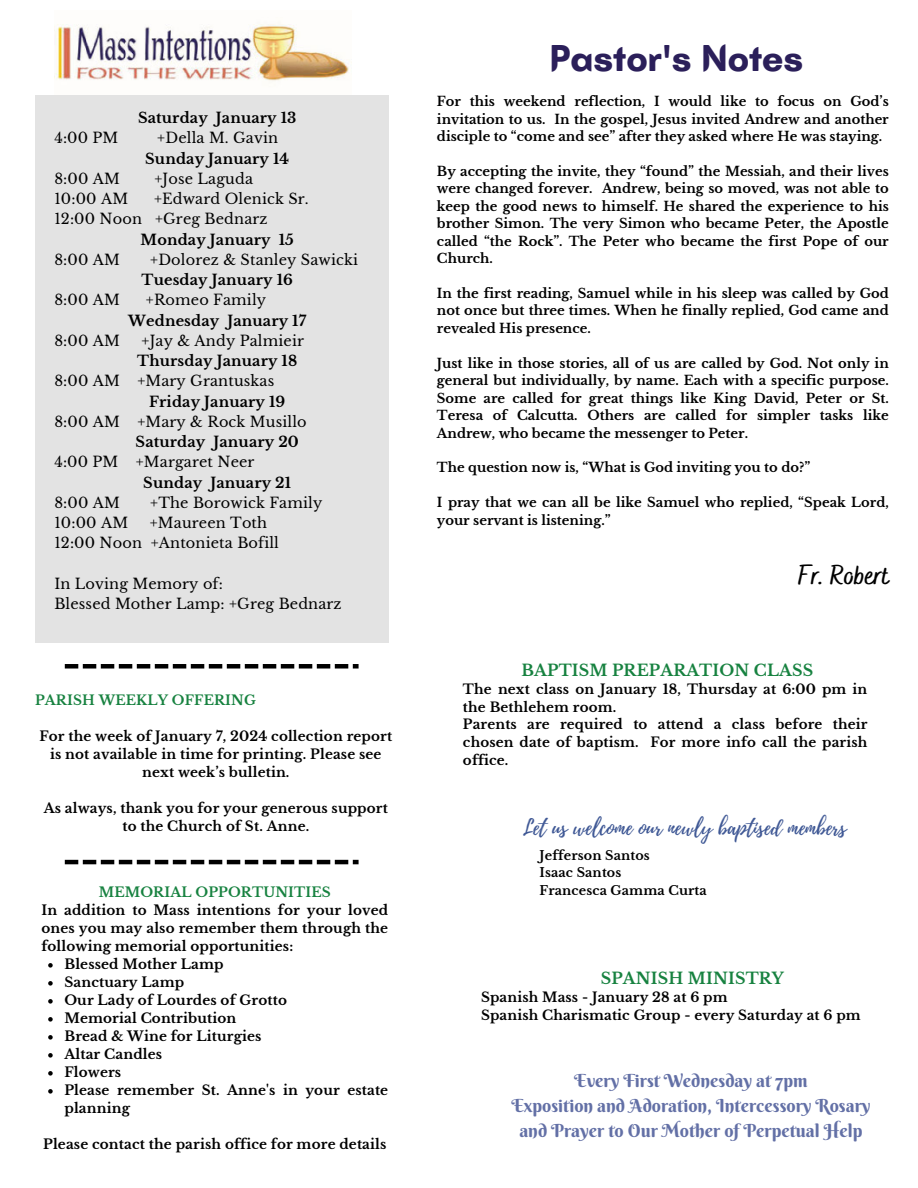
<style>
.page{position:relative;width:918px;height:1188px;background:#fff}
.page>*{position:absolute;margin:0;border:0;box-sizing:border-box;transform-origin:0 0}
.t1{font:700 38.25px "Batangas";color:#2b1f5a}
.t2{font:700 27px "Bakerie Smooth";color:#000}
.t3{font:21px "Playlist Script";color:#3f5895}
.t4{font:18px/24.8px "Berkshire Swash";color:#6370a6;text-align:center}
.t5{font:700 15.75px "Libre Baskerville";letter-spacing:.01em;color:#178240}
.t6{font:14.55px/20.2px "Libre Baskerville";letter-spacing:.01em;color:#000}
.t7{font:700 14.55px "Libre Baskerville";letter-spacing:.01em;color:#000}
.t8{font:700 13.5px/17.9px "Libre Baskerville";letter-spacing:.01em;color:#000;text-align:center}
.t9{font:700 13.5px "Libre Baskerville";letter-spacing:.01em;color:#178240}
.t10{font:700 13.05px/17.4px "Libre Baskerville";color:#000;text-align:justify}
.t11{font:700 12.75px/17.5px "Libre Baskerville";letter-spacing:.01em;color:#000}
</style>
<div class="page">
<img style="left:55px;top:24px;width:297px;height:57px">
<div style="left:35px;top:95px;width:353px;height:548px;background:#e3e3e3"></div>
<svg style="left:65px;top:860px;width:294px;height:4px"></svg>
<svg style="left:65px;top:664px;width:294px;height:5px"></svg>
<svg style="left:48px;top:963px;width:5px;height:5px"></svg>
<svg style="left:48px;top:981px;width:5px;height:5px"></svg>
<svg style="left:48px;top:999px;width:5px;height:5px"></svg>
<svg style="left:48px;top:1017px;width:5px;height:5px"></svg>
<svg style="left:48px;top:1035px;width:5px;height:5px"></svg>
<svg style="left:48px;top:1053px;width:5px;height:5px"></svg>
<svg style="left:48px;top:1071px;width:5px;height:5px"></svg>
<svg style="left:48px;top:1089px;width:5px;height:5px"></svg>
<p class="t7" style="left:138px;top:109px;width:160px">Saturday January 13</p>
<p class="t6" style="left:54px;top:128px;width:66px">4:00 PM</p>
<p class="t6" style="left:157px;top:128px;width:122px">+Della M. Gavin</p>
<p class="t7" style="left:145px;top:150px;width:145px">Sunday January 14</p>
<p class="t6" style="left:54px;top:169px;width:67px">8:00 AM</p>
<p class="t6" style="left:155px;top:169px;width:100px">+Jose Laguda</p>
<p class="t6" style="left:54px;top:189px;width:75px">10:00 AM</p>
<p class="t6" style="left:54px;top:189px;width:256px;text-indent:100px">+Edward Olenick Sr.<br>12:00 Noon +Greg Bednarz</p>
<p class="t7" style="left:141px;top:231px;width:155px">Monday January 15</p>
<p class="t6" style="left:54px;top:250px;width:67px">8:00 AM</p>
<p class="t6" style="left:150px;top:250px;width:209px">+Dolorez &amp; Stanley Sawicki</p>
<p class="t7" style="left:142px;top:271px;width:153px">Tuesday January 16</p>
<p class="t6" style="left:54px;top:290px;width:67px">8:00 AM</p>
<p class="t6" style="left:146px;top:290px;width:122px">+Romeo Family</p>
<p class="t7" style="left:128px;top:312px;width:179px">Wednesday January 17</p>
<p class="t6" style="left:54px;top:331px;width:67px">8:00 AM</p>
<p class="t6" style="left:142px;top:331px;width:164px">+Jay &amp; Andy Palmieir</p>
<p class="t7" style="left:137px;top:352px;width:162px">Thursday January 18</p>
<p class="t6" style="left:54px;top:371px;width:222px">8:00 AM +Mary Grantuskas</p>
<p class="t7" style="left:149px;top:393px;width:138px">Friday January 19</p>
<p class="t6" style="left:54px;top:412px;width:254px">8:00 AM +Mary &amp; Rock Musillo</p>
<p class="t7" style="left:136px;top:433px;width:165px">Saturday January 20</p>
<p class="t6" style="left:54px;top:452px;width:202px">4:00 PM +Margaret Neer</p>
<p class="t7" style="left:143px;top:474px;width:149px">Sunday January 21</p>
<p class="t6" style="left:54px;top:493px;width:67px">8:00 AM</p>
<p class="t6" style="left:150px;top:493px;width:174px">+The Borowick Family</p>
<p class="t6" style="left:54px;top:513px;width:75px">10:00 AM</p>
<p class="t6" style="left:54px;top:513px;width:226px;text-indent:95px">+Maureen Toth<br>12:00 Noon +Antonieta Bofill</p>
<p class="t6" style="left:54px;top:574px;width:289px">In Loving Memory of:<br>Blessed Mother Lamp: +Greg Bednarz</p>
<p class="t9" style="left:35px;top:691px;width:222px">PARISH WEEKLY OFFERING</p>
<p class="t8" style="left:39px;top:727px;width:354px">For the week of January 7, 2024 collection report is not available in time for printing. Please see next week’s bulletin.</p>
<p class="t8" style="left:44px;top:799px;width:346px">As always, thank you for your generous support to the Church of St. Anne.</p>
<p class="t9" style="left:99px;top:884px;width:234px">MEMORIAL OPPORTUNITIES</p>
<p class="t8" style="left:41px;top:901px;width:348px">In addition to Mass intentions for your loved</p>
<p class="t8" style="left:41px;top:919px;width:348px">ones you may also remember them through the</p>
<p class="t8" style="left:41px;top:937px;width:253px">following memorial opportunities:</p>
<p class="t8" style="left:64px;top:955px;width:161px">Blessed Mother Lamp</p>
<p class="t8" style="left:64px;top:973px;width:121px">Sanctuary Lamp</p>
<p class="t8" style="left:64px;top:991px;width:224px">Our Lady of Lourdes of Grotto</p>
<p class="t8" style="left:64px;top:1009px;width:173px">Memorial Contribution</p>
<p class="t8" style="left:64px;top:1027px;width:199px">Bread &amp; Wine for Liturgies</p>
<p class="t8" style="left:64px;top:1045px;width:99px">Altar Candles</p>
<p class="t8" style="left:64px;top:1063px;width:58px">Flowers</p>
<p class="t8" style="left:64px;top:1081px;width:325px">Please remember St. Anne's in your estate</p>
<p class="t8" style="left:64px;top:1099px;width:67px">planning</p>
<p class="t8" style="left:43px;top:1135px;width:345px">Please contact the parish office for more details</p>
<h1 class="t1" style="left:550px;top:35px;width:255px">Pastor's Notes</h1>
<p class="t10" style="left:437px;top:93px;width:453px">For this weekend reflection, I would like to focus on God’s invitation to us. In the gospel, Jesus invited Andrew and another disciple to “come and see” after they asked where He was staying.</p>
<p class="t10" style="left:437px;top:163px;width:453px">By accepting the invite, they “found” the Messiah, and their lives were changed forever. Andrew, being so moved, was not able to keep the good news to himself. He shared the experience to his brother Simon. The very Simon who became Peter, the Apostle called “the Rock”. The Peter who became the first Pope of our Church.</p>
<p class="t10" style="left:437px;top:285px;width:453px">In the first reading, Samuel while in his sleep was called by God not once but three times. When he finally replied, God came and revealed His presence.</p>
<p class="t10" style="left:437px;top:354px;width:453px">Just like in those stories, all of us are called by God. Not only in general but individually, by name. Each with a specific purpose.<br>Some are called for great things like King David, Peter or St.<br>Teresa of Calcutta. Others are called for simpler tasks like Andrew, who became the messenger to Peter.</p>
<p class="t10" style="left:437px;top:459px;width:375px">The question now is, “What is God inviting you to do?”</p>
<p class="t10" style="left:437px;top:494px;width:453px">I pray that we can all be like Samuel who replied, “Speak Lord, your servant is listening.”</p>
<h2 class="t2" style="left:798px;top:560px;width:92px">Fr. Robert</h2>
<p class="t5" style="left:522px;top:660px;width:293px">BAPTISM PREPARATION CLASS</p>
<p class="t8" style="left:463px;top:680px;width:406px;text-align:left">The next class on January 18, Thursday at 6:00 pm in the Bethlehem room.<br>Parents are required to attend a class before their chosen date of baptism. For more info call the parish office.</p>
<h3 class="t3" style="left:523px;top:812px;width:325px">Let us welcome our newly baptised members</h3>
<p class="t11" style="left:540px;top:846px;width:169px">Jefferson Santos<br>Isaac Santos<br>Francesca Gamma Curta</p>
<p class="t5" style="left:601px;top:969px;width:185px">SPANISH MINISTRY</p>
<p class="t8" style="left:481px;top:988px;width:381px;text-align:left">Spanish Mass - January 28 at 6 pm<br>Spanish Charismatic Group - every Saturday at 6 pm</p>
<h3 class="t4" style="left:511px;top:1068px;width:361px">Every First Wednesday at 7pm<br>Exposition and Adoration, Intercessory Rosary and Prayer to Our Mother of Perpetual Help</h3>
</div>
